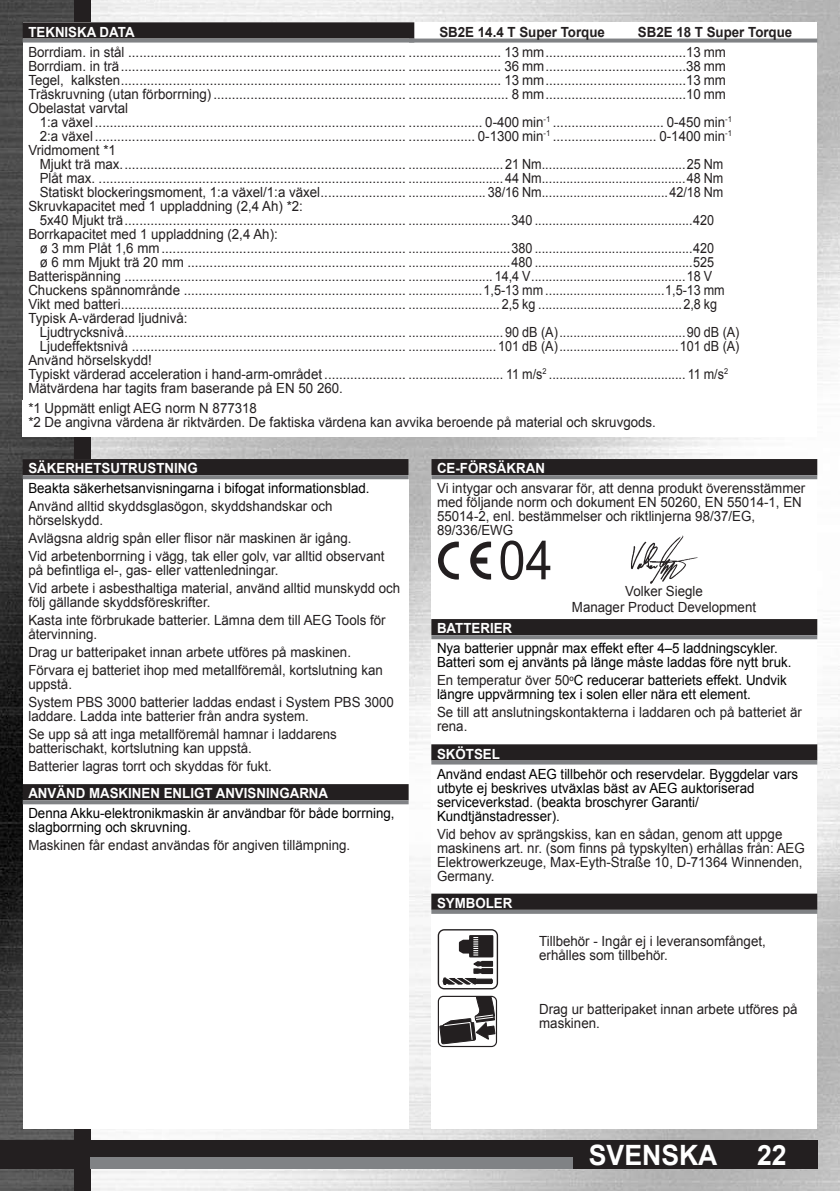
<style>
.page{position:relative;width:840px;height:1191px;background:#fff}
.page>*{position:absolute;margin:0;border:0;box-sizing:border-box;transform-origin:0 0}
.t1{font:700 28px "Arial";color:#fff;scale:.95 1}
.t2{font:14px/14px "Arial";color:#231f20;scale:.95 1}
.t3{font:14px/14px "Arial";color:#000;scale:.95 1}
.t4{font:700 14px "Arial";color:#fff;scale:.95 1}
.t5{font:700 14px "Arial";color:#231f20;scale:.95 1}
.s1{color:#231f20}
</style>
<div class="page">
<img style="left:91px;top:0;width:748px;height:1191px">
<img style="left:0;top:0;width:74px;height:1191px">
<div style="left:0;top:1140px;width:816px;height:28px;background:#231f20"></div>
<div style="left:91px;top:1157px;width:640px;height:11px;background:#808285"></div>
<div style="left:408px;top:23px;width:408px;height:377px;background:#fff"></div>
<svg style="left:414px;top:39px;width:402px;height:4px;background:#8d8f92"></svg>
<div style="left:573px;top:1140px;width:158px;height:28px;background:#231f20"></div>
<div style="left:23px;top:23px;width:385px;height:377px;background:#fff"></div>
<div style="left:23px;top:22px;width:391px;height:17px;background:#231f20"></div>
<svg style="left:23px;top:39px;width:391px;height:4px;background:#8d8f92"></svg>
<div style="left:23px;top:459px;width:385px;height:669px;background:#fff"></div>
<div style="left:23px;top:459px;width:385px;height:16px;background:#231f20"></div>
<svg style="left:23px;top:475px;width:385px;height:4px;background:#848689"></svg>
<div style="left:23px;top:784px;width:385px;height:16px;background:#231f20"></div>
<svg style="left:23px;top:800px;width:385px;height:4px;background:#848688"></svg>
<div style="left:431px;top:459px;width:385px;height:669px;background:#fff"></div>
<div style="left:431px;top:459px;width:385px;height:16px;background:#231f20"></div>
<svg style="left:431px;top:475px;width:385px;height:4px;background:#848689"></svg>
<div style="left:431px;top:619px;width:385px;height:16px;background:#231f20"></div>
<svg style="left:431px;top:635px;width:385px;height:4px;background:#848689"></svg>
<div style="left:431px;top:744px;width:385px;height:16px;background:#231f20"></div>
<hr style="left:431px;top:760px;width:385px;height:4px;background:#808285">
<div style="left:431px;top:893px;width:385px;height:16px;background:#231f20"></div>
<svg style="left:431px;top:909px;width:385px;height:4px;background:#737476"></svg>
<img style="left:631px;top:536px;width:67px;height:47px">
<svg style="left:438px;top:541px;width:20px;height:38px"></svg>
<svg style="left:470px;top:541px;width:21px;height:38px"></svg>
<svg style="left:500px;top:540px;width:50px;height:40px"></svg>
<div style="left:437px;top:929px;width:61px;height:60px;border:1px solid #231f20;border-radius:6px"></div>
<svg style="left:442px;top:935px;width:52px;height:50px"></svg>
<svg style="left:439px;top:997px;width:56px;height:48px"></svg>
<div style="left:437px;top:995px;width:60px;height:52px;border:1px solid #231f20;border-radius:5px"></div>
<div style="left:23px;top:400px;width:793px;height:37px;background:#fff"></div>
<p class="t5" style="left:439px;top:22px;width:176px">SB2E 14.4 T Super Torque</p>
<p class="t5" style="left:637px;top:22px;width:164px">SB2E 18 T Super Torque</p>
<p class="t2" style="left:28px;top:45px;width:735px;text-align:justify">Borrdiam. in stål ........................................................................... ......................... 13 mm ......................................13 mm Borrdiam. in trä ............................................................................. ......................... 36 mm ......................................38 mm Tegel, kalksten ............................................................................. ......................... 13 mm ......................................13 mm Träskruvning (utan förborrning) .................................................... ........................... 8 mm ......................................10 mm</p>
<p class="t2" style="left:40px;top:115px;width:730px">1:a växel .................................................................................... .................... 0-400 min<sup>-1</sup> .............................. 0-450 min<sup>-1<br></sup>2:a växel .................................................................................... .................. 0-1300 min<sup>-1</sup> ............................ 0-1400 min<sup>-1</sup></p>
<p class="t2" style="left:40px;top:157px;width:720px;text-align:justify">Mjukt trä max. ............................................................................ ........................... 21 Nm .........................................25 Nm Plåt max. ................................................................................... ........................... 44 Nm .........................................48 Nm Statiskt blockeringsmoment, 1:a växel/1:a växel ....................... ...................... 38/16 Nm ....................................42/18 Nm</p>
<p class="t2" style="left:40px;top:206px;width:711px;line-height:28px">5x40 Mjukt trä ............................................................................ .............................340 .............................................420 ø 3 mm Plåt 1,6 mm .................................................................. .............................380 .............................................420</p>
<p class="t2" style="left:28px;top:255px;width:734px;text-indent:11px">ø 6 mm Mjukt trä 20 mm ........................................................... .............................480 .............................................525<br>Batterispänning ............................................................................ ........................ 14,4 V ............................................18 V Chuckens spännområnde ............................................................ .....................1,5-13 mm ..................................1,5-13 mm Vikt med batteri ............................................................................. .......................... 2,5 kg .........................................2,8 kg</p>
<p class="t2" style="left:40px;top:325px;width:737px">Ljudtrycksnivå ............................................................................ ........................... 90 dB (A) ....................................90 dB (A)<br>Ljudeffektsnivå .......................................................................... ......................... 101 dB (A) ..................................101 dB (A)</p>
<p class="t2" style="left:28px;top:367px;width:737px">Typiskt värderad acceleration i hand-arm-området ...................... ........................... 11 m/s<sup>2</sup> ....................................... 11 m/s<sup>2</sup></p>
<p class="t4" style="left:28px;top:22px;width:113px">TEKNISKA DATA</p>
<p class="t2" style="left:28px;top:101px;width:107px">Obelastat varvtal</p>
<p class="t2" style="left:28px;top:143px;width:94px">Vridmoment *1</p>
<p class="t2" style="left:28px;top:192px;width:290px;line-height:28px">Skruvkapacitet med 1 uppladdning (2,4 Ah) *2:<br>Borrkapacitet med 1 uppladdning (2,4 Ah):</p>
<p class="t2" style="left:28px;top:311px;width:169px">Typisk A-värderad ljudnivå:</p>
<p class="t2" style="left:28px;top:346px;width:332px;line-height:28px">Använd hörselskydd!<br>Mätvärdena har tagits fram baserande på EN 50 260.</p>
<p class="t2" style="left:28px;top:401px;width:661px">*1 Uppmätt enligt AEG norm N 877318<br>*2 De angivna värdena är riktvärden. De faktiska värdena kan avvika beroende på material och skruvgods.</p>
<p class="t4" style="left:28px;top:459px;width:180px">SÄKERHETSUTRUSTNING</p>
<p class="t3" style="left:28px;top:481px;width:360px">Beakta säkerhetsanvisningarna i bifogat informationsblad.</p>
<p class="t2" style="left:28px;top:499px;width:321px">Använd alltid skyddsglasögon, skyddshandskar och hörselskydd.</p>
<p class="t2" style="left:28px;top:529px;width:376px;line-height:18px">Avlägsna aldrig spån eller flisor när maskinen är igång.<br>Vid arbetenborrning i vägg, tak eller golv, var alltid observant</p>
<p class="t2" style="left:28px;top:561px;width:393px;line-height:18px">på befintliga el-, gas- eller vattenledningar.<br>Vid arbete i asbesthaltiga material, använd alltid munskydd och</p>
<p class="t2" style="left:28px;top:593px;width:377px;line-height:18px">följ gällande skyddsföreskrifter.<br>Kasta inte förbrukade batterier. Lämna dem till AEG Tools för</p>
<p class="t2" style="left:28px;top:625px;width:374px;line-height:18px">återvinning.<br>Drag ur batteripaket innan arbete utföres på maskinen.<br>Förvara ej batteriet ihop med metallföremål, kortslutning kan</p>
<p class="t2" style="left:28px;top:675px;width:386px;line-height:18px">uppstå.<br>System PBS 3000 batterier laddas endast i System PBS 3000</p>
<p class="t2" style="left:28px;top:707px;width:326px;line-height:18px">laddare. Ladda inte batterier från andra system.<br>Se upp så att inga metallföremål hamnar i laddarens</p>
<p class="t2" style="left:28px;top:739px;width:257px;line-height:18px">batterischakt, kortslutning kan uppstå.<br>Batterier lagras torrt och skyddas för fukt.</p>
<p class="t4" style="left:28px;top:784px;width:317px">ANVÄND MASKINEN ENLIGT ANVISNINGARNA</p>
<p class="t3" style="left:28px;top:806px;width:387px">Denna Akku-elektronikmaskin är användbar för både borrning, slagborrning och skruvning.</p>
<p class="t2" style="left:28px;top:838px;width:340px">Maskinen får endast användas för angiven tillämpning.</p>
<p class="t4" style="left:437px;top:459px;width:115px">CE-FÖRSÄKRAN</p>
<p class="t2" style="left:437px;top:481px;width:389px">Vi intygar och ansvarar för, att denna produkt överensstämmer med följande norm och dokument EN 50260, EN 55014-1, EN 55014-2, enl. bestämmelser och riktlinjerna 98/37/EG, 89/336/EWG</p>
<p class="t2" style="left:571px;top:583px;width:195px;line-height:16px;text-align:center">Volker Siegle<br>Manager Product Development</p>
<p class="t4" style="left:437px;top:619px;width:81px">BATTERIER</p>
<p class="t3" style="left:437px;top:641px;width:374px">Nya batterier uppnår max effekt efter 4–5 laddningscykler.<br>Batteri som ej använts på länge måste laddas före nytt bruk.</p>
<p class="t3" style="left:437px;top:673px;width:369px"><span class="s1">En temperatur över 50</span><sup>o</sup>C reducerar batteriets effekt. Undvik längre uppvärmning tex i solen eller nära ett element.</p>
<p class="t2" style="left:437px;top:705px;width:385px">Se till att anslutningskontakterna i laddaren och på batteriet är rena.</p>
<p class="t4" style="left:437px;top:744px;width:68px">SKÖTSEL</p>
<p class="t3" style="left:437px;top:766px;width:381px">Använd endast AEG tillbehör och reservdelar. Byggdelar vars utbyte ej beskrives utväxlas bäst av AEG auktoriserad serviceverkstad. (beakta broschyrer Garanti/ Kundtjänstadresser).</p>
<p class="t2" style="left:437px;top:826px;width:388px">Vid behov av sprängskiss, kan en sådan, genom att uppge maskinens art. nr. (som finns på typskylten) erhållas från: AEG Elektrowerkzeuge, Max-Eyth-Straße 10, D-71364 Winnenden, Germany.</p>
<p class="t4" style="left:437px;top:893px;width:81px">SYMBOLER</p>
<p class="t2" style="left:539px;top:934px;width:240px">Tillbehör - Ingår ej i leveransomfånget, erhålles som tillbehör.</p>
<p class="t2" style="left:539px;top:1002px;width:273px">Drag ur batteripaket innan arbete utföres på maskinen.</p>
<h1 class="t1" style="left:588px;top:1136px;width:137px">SVENSKA</h1>
<h1 class="t1" style="left:756px;top:1136px;width:33px">22</h1>
</div>
